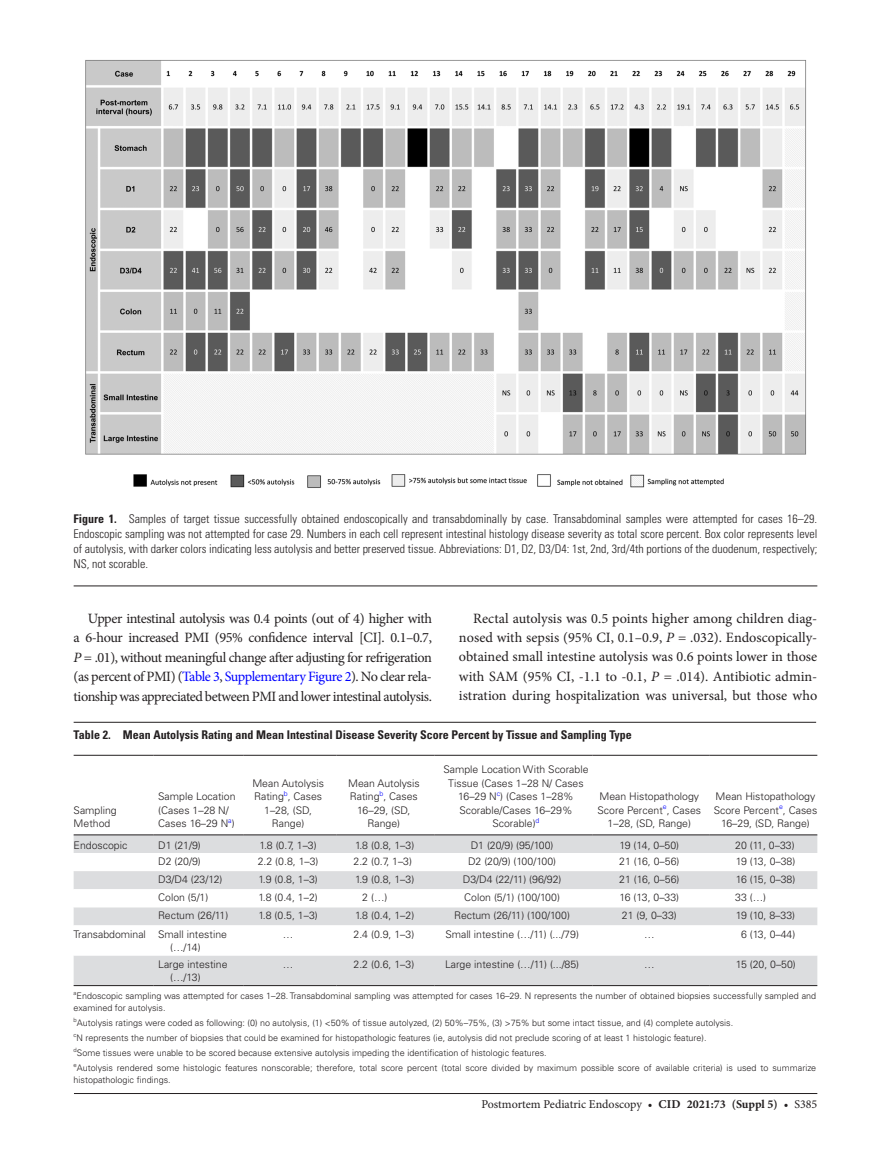
<style>
.page{position:relative;width:891px;height:1174px;background:#fff}
.page>*{position:absolute;margin:0;border:0;box-sizing:border-box;transform-origin:0 0}
.t1{font:14.25px/19.5px "Minion Pro";letter-spacing:-.02em;color:#231f20;text-align:justify}
.t2{font:300 condensed 12px/15px "Univers LT Std";color:#231f20;text-align:justify}
.t3{font:700 condensed 12px "Univers LT Std";color:#231f20}
.t4{font:12px "Minion Pro";color:#231f20}
.t5{font:300 10.5px/13.5px "Univers LT Std";color:#231f20;text-align:center}
.t6{font:300 9px/15px "Univers LT Std";color:#231f20}
.t7{font:300 6.9px "Univers LT Std";color:#00f}
.s1{font-weight:700}
.s2{font-style:italic}
.s3{color:#00f}
.s4{font-size:10.5px;color:#231f20}
</style>
<div class="page">
<hr style="left:74px;top:1093px;width:743px;height:1px;background:#231f20">
<hr style="left:74px;top:722px;width:742px;height:1px;background:#231f20">
<div style="left:74px;top:835px;width:743px;height:150px;background:#dcdddf"></div>
<svg style="left:74px;top:853px;width:743px;height:102px"></svg>
<hr style="left:74px;top:755px;width:80px;height:1px;background:#231f20">
<hr style="left:154px;top:755px;width:89px;height:1px;background:#231f20">
<hr style="left:243px;top:755px;width:93px;height:1px;background:#231f20">
<hr style="left:336px;top:755px;width:99px;height:1px;background:#231f20">
<hr style="left:435px;top:755px;width:158px;height:1px;background:#231f20">
<hr style="left:593px;top:755px;width:116px;height:1px;background:#231f20">
<hr style="left:709px;top:755px;width:108px;height:1px;background:#231f20">
<hr style="left:74px;top:834px;width:80px;height:1px;background:#231f20">
<hr style="left:154px;top:834px;width:89px;height:1px;background:#231f20">
<hr style="left:243px;top:834px;width:93px;height:1px;background:#231f20">
<hr style="left:336px;top:834px;width:99px;height:1px;background:#231f20">
<hr style="left:435px;top:834px;width:158px;height:1px;background:#231f20">
<hr style="left:593px;top:834px;width:116px;height:1px;background:#231f20">
<hr style="left:709px;top:834px;width:108px;height:1px;background:#231f20">
<hr style="left:154px;top:985px;width:89px;height:1px;background:#231f20">
<hr style="left:243px;top:985px;width:93px;height:1px;background:#231f20">
<hr style="left:336px;top:985px;width:99px;height:1px;background:#231f20">
<hr style="left:435px;top:985px;width:158px;height:1px;background:#231f20">
<hr style="left:593px;top:985px;width:116px;height:1px;background:#231f20">
<hr style="left:709px;top:985px;width:108px;height:1px;background:#231f20">
<hr style="left:74px;top:985px;width:80px;height:1px;background:#231f20">
<hr style="left:74px;top:586px;width:743px;height:1px;background:#231f20">
<img style="left:85px;top:60px;width:721px;height:428px">
<p class="t2" style="left:74px;top:511px;width:745px"><span class="s1">Figure 1.</span> Samples of target tissue successfully obtained endoscopically and transabdominally by case. Transabdominal samples were attempted for cases 16–29.<br>Endoscopic sampling was not attempted for case 29. Numbers in each cell represent intestinal histology disease severity as total score percent. Box color represents level of autolysis, with darker colors indicating less autolysis and better preserved tissue. Abbreviations: D1, D2, D3/D4: 1st, 2nd, 3rd/4th portions of the duodenum, respectively; NS, not scorable.</p>
<p class="t1" style="left:74px;top:608px;width:360px;text-indent:14px">Upper intestinal autolysis was 0.4 points (out of 4) higher with a 6-hour increased PMI (95% confidence interval [CI]. 0.1–0.7, <span class="s2">P</span> = .01), without meaningful change after adjusting for refrigeration (as percent of PMI) (<span class="s3">Table 3</span>, <span class="s3">Supplementary Figure 2</span>). No clear rela&shy;tionship was appreciated between PMI and lower intestinal autolysis.</p>
<p class="t1" style="left:459px;top:608px;width:360px;text-indent:14px">Rectal autolysis was 0.5 points higher among children diag&shy;nosed with sepsis (95% CI, 0.1–0.9, <span class="s2">P</span> = .032). Endoscopically&shy;obtained small intestine autolysis was 0.6 points lower in those with SAM (95% CI, -1.1 to -0.1, <span class="s2">P</span> = .014). Antibiotic admin&shy;istration during hospitalization was universal, but those who</p>
<p class="t3" style="left:74px;top:728px;width:560px">Table 2. Mean Autolysis Rating and Mean Intestinal Disease Severity Score Percent by Tissue and Sampling Type</p>
<p class="t5" style="left:74px;top:803px;width:45px;text-align:left">Sampling<br>Method</p>
<p class="t5" style="left:158px;top:790px;width:79px;text-align:left">Sample Location (Cases 1–28 N/<br>Cases 16–29 N</p>
<p class="t7" style="left:228px;top:816px;width:8px">a<span class="s4">)</span></p>
<p class="t5" style="left:252px;top:776px;width:73px">Mean Autolysis<br>Rating<sup>b</sup>, Cases<br>1–28, (SD,<br>Range)</p>
<p class="t5" style="left:348px;top:776px;width:73px">Mean Autolysis<br>Rating<sup>b</sup>, Cases<br>16–29, (SD,<br>Range)</p>
<p class="t5" style="left:443px;top:763px;width:147px">Sample Location With Scorable<br>Tissue (Cases 1–28 N/ Cases<br>16–29 N<sup>c</sup>) (Cases 1–28%<br>Scorable/Cases 16–29%<br>Scorable)</p>
<p class="t7" style="left:536px;top:816px;width:5px">d</p>
<p class="t5" style="left:598px;top:790px;width:105px">Mean Histopathology<br>Score Percent<sup>e</sup>, Cases<br>1–28, (SD, Range)</p>
<p class="t5" style="left:714px;top:790px;width:105px">Mean Histopathology<br>Score Percent<sup>e</sup>, Cases<br>16–29, (SD, Range)</p>
<p class="t5" style="left:74px;top:838px;width:55px">Endoscopic</p>
<p class="t5" style="left:158px;top:838px;width:44px">D1 (21/9)</p>
<p class="t5" style="left:260px;top:838px;width:59px">1.8 (0.7, 1–3)</p>
<p class="t5" style="left:355px;top:838px;width:61px">1.8 (0.8, 1–3)</p>
<p class="t5" style="left:471px;top:838px;width:84px">D1 (20/9) (95/100)</p>
<p class="t5" style="left:620px;top:838px;width:61px">19 (14, 0–50)</p>
<p class="t5" style="left:735px;top:838px;width:61px">20 (11, 0–33)</p>
<p class="t5" style="left:158px;top:855px;width:44px">D2 (20/9)</p>
<p class="t5" style="left:258px;top:855px;width:62px">2.2 (0.8, 1–3)</p>
<p class="t5" style="left:354px;top:855px;width:60px">2.2 (0.7, 1–3)</p>
<p class="t5" style="left:468px;top:855px;width:90px">D2 (20/9) (100/100)</p>
<p class="t5" style="left:619px;top:855px;width:62px">21 (16, 0–56)</p>
<p class="t5" style="left:736px;top:855px;width:61px">19 (13, 0–38)</p>
<p class="t5" style="left:158px;top:873px;width:66px">D3/D4 (23/12)</p>
<p class="t5" style="left:259px;top:873px;width:61px">1.9 (0.8, 1–3)</p>
<p class="t5" style="left:355px;top:873px;width:61px">1.9 (0.8, 1–3)</p>
<p class="t5" style="left:463px;top:873px;width:100px">D3/D4 (22/11) (96/92)</p>
<p class="t5" style="left:619px;top:873px;width:62px">21 (16, 0–56)</p>
<p class="t5" style="left:736px;top:873px;width:61px">16 (15, 0–38)</p>
<p class="t5" style="left:158px;top:891px;width:52px">Colon (5/1)</p>
<p class="t5" style="left:259px;top:891px;width:61px">1.8 (0.4, 1–2)</p>
<p class="t5" style="left:362px;top:891px;width:27px">2 (…)</p>
<p class="t5" style="left:464px;top:891px;width:97px">Colon (5/1) (100/100)</p>
<p class="t5" style="left:620px;top:891px;width:61px">16 (13, 0–33)</p>
<p class="t5" style="left:735px;top:891px;width:32px">33 (…)</p>
<p class="t5" style="left:158px;top:909px;width:72px">Rectum (26/11)</p>
<p class="t5" style="left:259px;top:909px;width:61px">1.8 (0.5, 1–3)</p>
<p class="t5" style="left:355px;top:909px;width:61px">1.8 (0.4, 1–2)</p>
<p class="t5" style="left:454px;top:909px;width:117px">Rectum (26/11) (100/100)</p>
<p class="t5" style="left:622px;top:909px;width:56px">21 (9, 0–33)</p>
<p class="t5" style="left:736px;top:909px;width:61px">19 (10, 8–33)</p>
<p class="t5" style="left:170px;top:927px;width:58px;text-align:left;text-indent:-97px">Transabdominal Small intestine (…/14)</p>
<p class="t5" style="left:283px;top:927px;width:12px">…</p>
<p class="t5" style="left:354px;top:927px;width:62px">2.4 (0.9, 1–3)</p>
<p class="t5" style="left:445px;top:927px;width:135px">Small intestine (…/11) (.../79)</p>
<p class="t5" style="left:644px;top:927px;width:12px">…</p>
<p class="t5" style="left:741px;top:927px;width:56px">6 (13, 0–44)</p>
<p class="t5" style="left:170px;top:957px;width:59px;text-align:left;text-indent:-12px">Large intestine (…/13)</p>
<p class="t5" style="left:283px;top:957px;width:12px">…</p>
<p class="t5" style="left:354px;top:957px;width:62px">2.2 (0.6, 1–3)</p>
<p class="t5" style="left:445px;top:957px;width:136px">Large intestine (…/11) (.../85)</p>
<p class="t5" style="left:644px;top:957px;width:12px">…</p>
<p class="t5" style="left:736px;top:957px;width:62px">15 (20, 0–50)</p>
<p class="t6" style="left:74px;top:990px;width:744px;line-height:12px"><sup>a</sup>Endoscopic sampling was attempted for cases 1–28. Transabdominal sampling was attempted for cases 16–29. N represents the number of obtained biopsies successfully sampled and examined for autolysis.</p>
<p class="t6" style="left:74px;top:1016px;width:744px"><sup>b</sup>Autolysis ratings were coded as following: (0) no autolysis, (1) &lt;50% of tissue autolyzed, (2) 50%–75%, (3) &gt;75% but some intact tissue, and (4) complete autolysis.<br><sup>c</sup>N represents the number of biopsies that could be examined for histopathologic features (ie, autolysis did not preclude scoring of at least 1 histologic feature).<br><sup>d</sup>Some tissues were unable to be scored because extensive autolysis impeding the identification of histologic features.<br><sup>e</sup>Autolysis rendered some histologic features nonscorable; therefore, total score percent (total score divided by maximum possible score of available criteria) is used to summarize</p>
<p class="t6" style="left:74px;top:1073px;width:99px">histopathologic findings.</p>
<p class="t4" style="left:481px;top:1096px;width:337px">Postmortem Pediatric Endoscopy • <span class="s1">cid 2021:73 (Suppl 5)</span> • S385</p>
</div>
